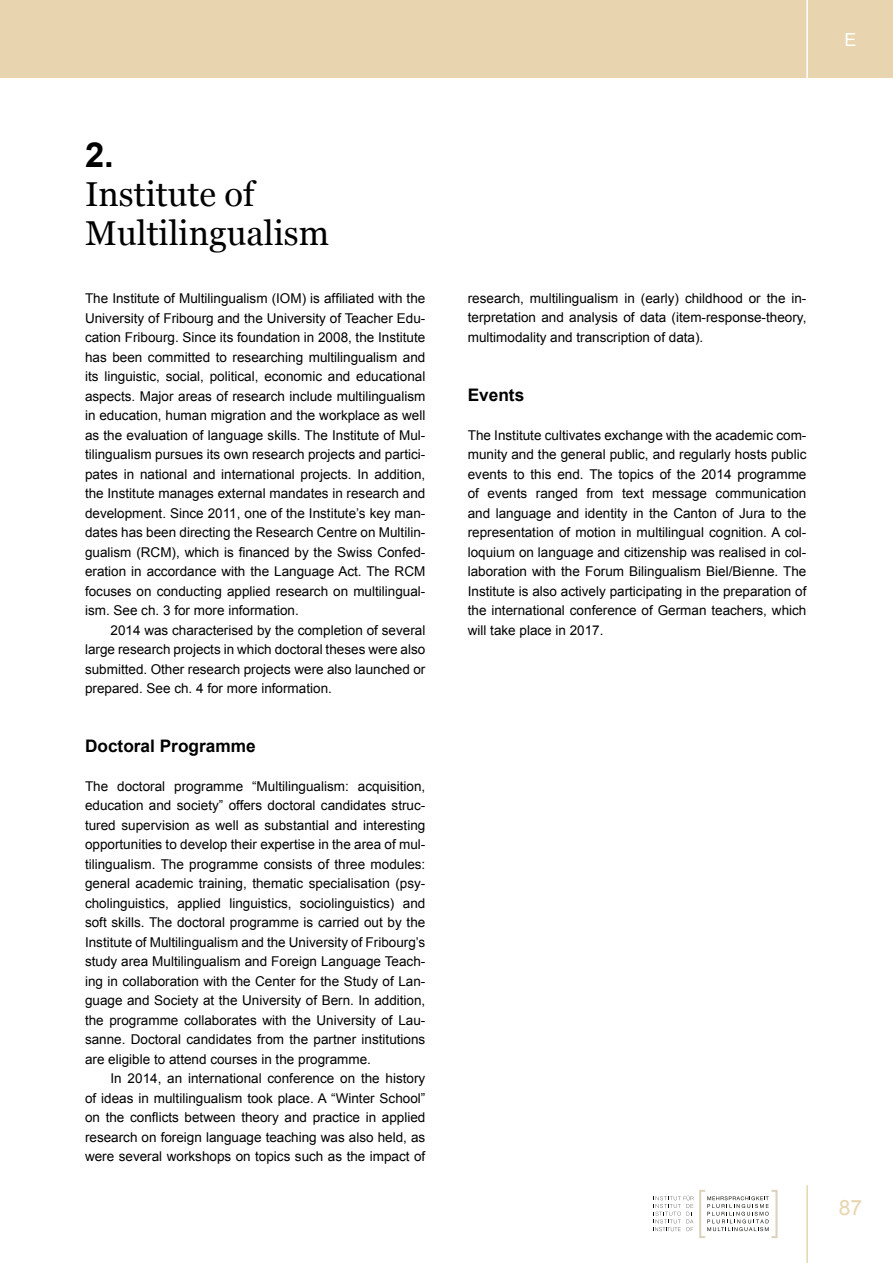
<style>
.page{position:relative;width:893px;height:1263px;background:#fff}
.page>*{position:absolute;margin:0;border:0;box-sizing:border-box;transform-origin:0 0}
.t1{font:34.5px/39px "Georgia";color:#000}
.t2{font:700 34.5px "Arial";color:#000}
.t3{font:21px "Arial";color:#e8d5af}
.t4{font:18px "Arial";color:#fff}
.t5{font:700 17.25px "Arial";color:#000}
.t6{font:13.5px/19.5px "Arial";color:#000;text-align:justify}
</style>
<div class="page">
<div style="left:0;top:0;width:893px;height:78px;background:#e8d5af"></div>
<hr style="left:806px;top:0;width:2px;height:78px;background:#fff">
<hr style="left:806px;top:1185px;width:2px;height:78px;background:#e8d5af">
<svg style="left:655px;top:1195px;width:38px;height:36px"></svg>
<svg style="left:699px;top:1190px;width:78px;height:48px"></svg>
<h1 class="t2" style="left:85px;top:131px;width:30px">2.</h1>
<h1 class="t1" style="left:85px;top:173px;width:246px">Institute of<br>Multilingualism</h1>
<p class="t6" style="left:85px;top:289px;width:342px">The Institute of Multilingualism (IOM) is affiliated with the University of Fribourg and the University of Teacher Edu&shy;cation Fribourg. Since its foundation in 2008, the Institute has been committed to researching multilingualism and its linguistic, social, political, economic and educational aspects. Major areas of research include multilingualism in education, human migration and the workplace as well as the evaluation of language skills. The Institute of Mul&shy;tilingualism pursues its own research projects and partici&shy;pates in national and international projects. In addition, the Institute manages external mandates in research and development. Since 2011, one of the Institute’s key man&shy;dates has been directing the Research Centre on Multilin&shy;gualism (RCM), which is financed by the Swiss Confed&shy;eration in accordance with the Language Act. The RCM focuses on conducting applied research on multilingual&shy;ism. See ch. 3 for more information.</p>
<p class="t6" style="left:85px;top:620px;width:342px;text-indent:26px">2014 was characterised by the completion of several large research projects in which doctoral theses were also submitted. Other research projects were also launched or prepared. See ch. 4 for more information.</p>
<p class="t5" style="left:85px;top:734px;width:172px">Doctoral Programme</p>
<p class="t6" style="left:85px;top:776px;width:342px">The doctoral programme “Multilingualism: acquisition, education and society” offers doctoral candidates struc&shy;tured supervision as well as substantial and interesting opportunities to develop their expertise in the area of mul&shy;tilingualism. The programme consists of three modules: general academic training, thematic specialisation (psy&shy;cholinguistics, applied linguistics, sociolinguistics) and soft skills. The doctoral programme is carried out by the Institute of Multilingualism and the University of Fribourg’s study area Multilingualism and Foreign Language Teach&shy;ing in collaboration with the Center for the Study of Lan&shy;guage and Society at the University of Bern. In addition, the programme collaborates with the University of Lau&shy;sanne. Doctoral candidates from the partner institutions are eligible to attend courses in the programme.</p>
<p class="t6" style="left:85px;top:1069px;width:342px;text-indent:26px">In 2014, an international conference on the history of ideas in multilingualism took place. A “Winter School” on the conflicts between theory and practice in applied research on foreign language teaching was also held, as were several workshops on topics such as the impact of</p>
<h3 class="t4" style="left:844px;top:27px;width:14px">E</h3>
<p class="t6" style="left:468px;top:289px;width:340px">research, multilingualism in (early) childhood or the in&shy;terpretation and analysis of data (item-response-theory, multimodality and transcription of data).</p>
<p class="t5" style="left:468px;top:383px;width:58px">Events</p>
<p class="t6" style="left:468px;top:425px;width:340px">The Institute cultivates exchange with the academic com&shy;munity and the general public, and regularly hosts public events to this end. The topics of the 2014 programme of events ranged from text message communication and language and identity in the Canton of Jura to the representation of motion in multilingual cognition. A col&shy;loquium on language and citizenship was realised in col&shy;laboration with the Forum Bilingualism Biel/Bienne. The Institute is also actively participating in the preparation of the international conference of German teachers, which will take place in 2017.</p>
<h2 class="t3" style="left:839px;top:1194px;width:25px">87</h2>
</div>
